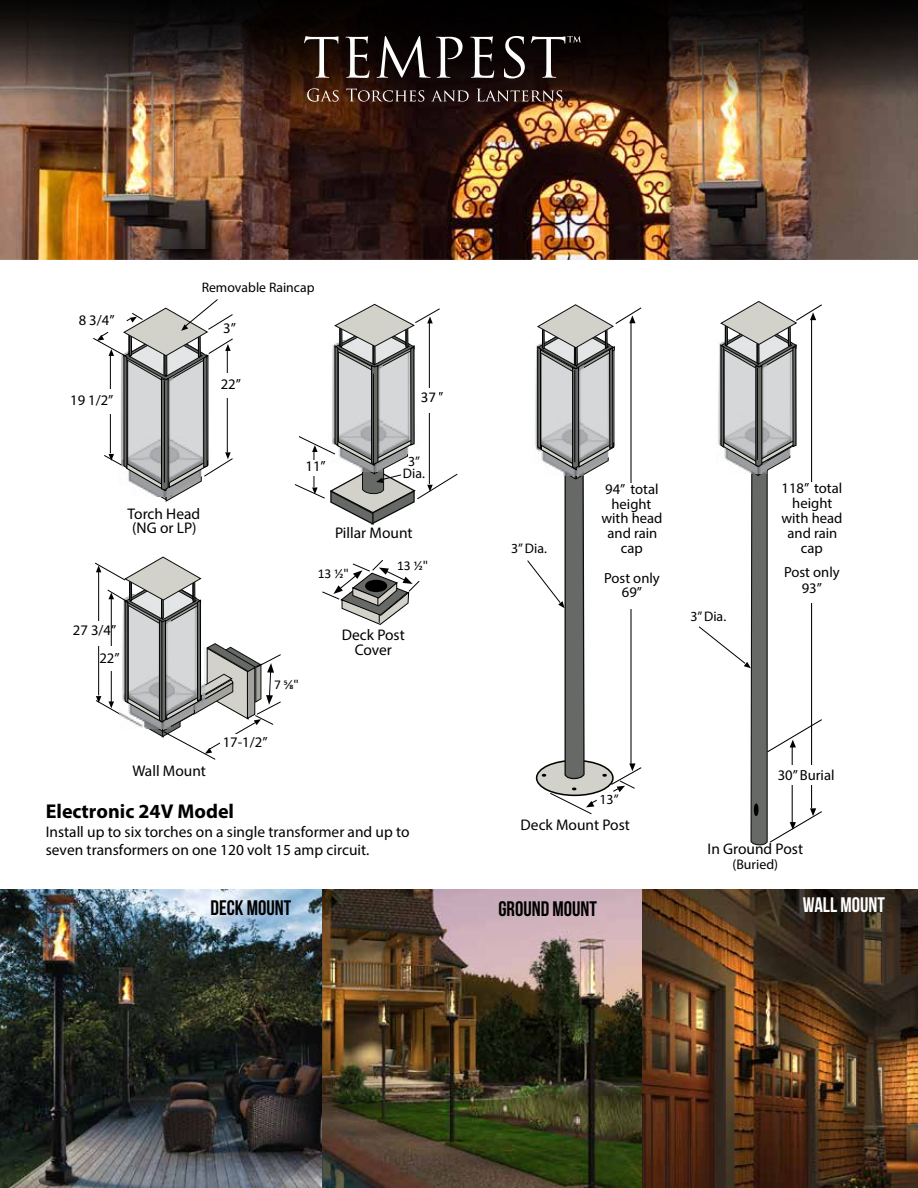
<style>
.page{position:relative;width:918px;height:1188px;background:#fff}
.page>*{position:absolute;margin:0;border:0;box-sizing:border-box;transform-origin:0 0}
.t1{font:21px "Bebas Neue";color:#000}
.t2{font:21px "Bebas Neue";color:#fff}
.t3{font:700 20.1px "Myriad Pro";color:#000}
.t4{font:15.45px/14.7px "Myriad Pro";color:#000}
.t5{font:15px "Calibri";color:#000}
.t6{font:14.7px/14.9px "Myriad Pro";color:#000;text-align:center}
.t7{font:13.95px "Myriad Pro";color:#000}
.t8{font:13.8px "Myriad Pro";color:#000}
.t9{font:13.5px "Calibri";color:#000}
</style>
<div class="page">
<svg style="left:93px;top:299px;width:140px;height:203px"></svg>
<svg style="left:294px;top:304px;width:164px;height:221px"></svg>
<svg style="left:698px;top:301px;width:124px;height:545px"></svg>
<div style="left:785px;top:765px;width:37px;height:20px;background:#fff"></div>
<svg style="left:527px;top:304px;width:115px;height:511px"></svg>
<div style="left:421px;top:391px;width:18px;height:16px;background:#fff"></div>
<img style="left:0;top:0;width:918px;height:259px">
<img style="left:0;top:890px;width:323px;height:298px">
<img style="left:323px;top:890px;width:595px;height:298px">
<svg style="left:304px;top:36px;width:35px;height:42px"></svg>
<svg style="left:345px;top:36px;width:24px;height:42px"></svg>
<svg style="left:377px;top:36px;width:86px;height:42px"></svg>
<svg style="left:470px;top:36px;width:24px;height:42px"></svg>
<svg style="left:504px;top:36px;width:21px;height:42px"></svg>
<svg style="left:531px;top:36px;width:50px;height:42px;background:#312928"></svg>
<svg style="left:307px;top:88px;width:32px;height:14px"></svg>
<svg style="left:346px;top:88px;width:78px;height:14px"></svg>
<svg style="left:431px;top:90px;width:38px;height:12px"></svg>
<svg style="left:477px;top:89px;width:85px;height:13px"></svg>
<svg style="left:322px;top:560px;width:98px;height:65px"></svg>
<svg style="left:95px;top:556px;width:186px;height:204px"></svg>
<p class="t6" style="left:79px;top:313px;width:37px">8 3/4”</p>
<p class="t6" style="left:70px;top:392px;width:45px">19 1/2”</p>
<p class="t8" style="left:202px;top:279px;width:114px">Removable Raincap</p>
<p class="t6" style="left:223px;top:320px;width:14px">3”</p>
<p class="t6" style="left:221px;top:376px;width:22px">22”</p>
<p class="t6" style="left:423px;top:390px;width:22px">31”</p>
<p class="t5" style="left:421px;top:387px;width:17px">37</p>
<p class="t4" style="left:128px;top:506px;width:74px">Torch Head (NG or LP)</p>
<p class="t6" style="left:73px;top:623px;width:45px">27 3/4”</p>
<p class="t6" style="left:99px;top:651px;width:22px">22”</p>
<p class="t6" style="left:306px;top:459px;width:22px">11”</p>
<p class="t7" style="left:408px;top:453px;width:14px">3”</p>
<p class="t7" style="left:403px;top:464px;width:24px">Dia.</p>
<p class="t4" style="left:335px;top:525px;width:79px">Pillar Mount</p>
<p class="t9" style="left:318px;top:564px;width:33px">13 1/2"</p>
<p class="t9" style="left:397px;top:556px;width:33px">13 1/2"</p>
<p class="t9" style="left:274px;top:675px;width:26px">7 5/8"</p>
<p class="t4" style="left:342px;top:627px;width:65px;line-height:15.1px;text-align:center">Deck Post<br>Cover</p>
<p class="t4" style="left:132px;top:763px;width:75px">Wall Mount</p>
<p class="t6" style="left:223px;top:734px;width:46px">17-1/2”</p>
<h2 class="t3" style="left:46px;top:798px;width:190px">Electronic 24V Model</h2>
<p class="t4" style="left:46px;top:823px;width:365px;line-height:17.9px">Install up to six torches on a single transformer and up to seven transformers on one 120 volt 15 amp circuit.</p>
<p class="t6" style="left:601px;top:481px;width:63px">94” total height with head and rain</p>
<p class="t7" style="left:511px;top:540px;width:37px">3” Dia.</p>
<p class="t6" style="left:604px;top:533px;width:57px;line-height:29.5px">cap<br>Post only</p>
<p class="t6" style="left:622px;top:585px;width:22px">69”</p>
<p class="t7" style="left:690px;top:608px;width:37px">3” Dia.</p>
<p class="t6" style="left:781px;top:481px;width:63px">118” total height with head and rain cap</p>
<p class="t6" style="left:784px;top:563px;width:57px;line-height:16.4px">Post only<br>93”</p>
<p class="t7" style="left:599px;top:791px;width:21px">13”</p>
<p class="t4" style="left:521px;top:817px;width:111px">Deck Mount Post</p>
<p class="t6" style="left:778px;top:767px;width:58px">30” Burial</p>
<p class="t4" style="left:708px;top:841px;width:97px">In Ground Post</p>
<p class="t7" style="left:733px;top:856px;width:47px">(Buried)</p>
<h1 class="t1" style="left:210px;top:897px;width:82px">DECK MOUNT</h1>
<h1 class="t1" style="left:498px;top:897px;width:100px">GROUND MOUNT</h1>
<h1 class="t2" style="left:803px;top:894px;width:84px">WALL MOUNT</h1>
</div>
